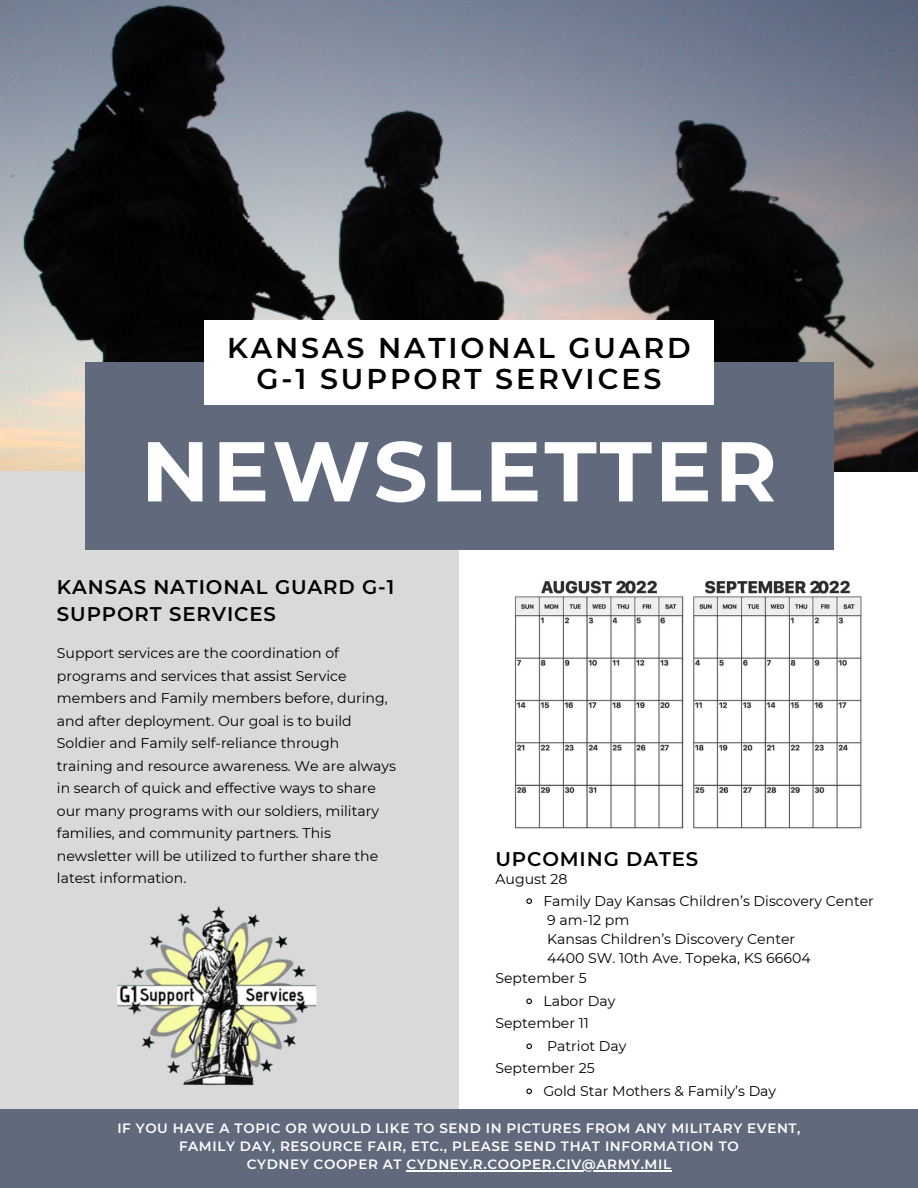
<style>
.page{position:relative;width:918px;height:1188px;background:#fff}
.page>*{position:absolute;margin:0;border:0;box-sizing:border-box;transform-origin:0 0}
.t1{font:700 84.6px "Montserrat";letter-spacing:.035em;color:#fff}
.t2{font:600 28.65px/30.3px "Montserrat";letter-spacing:.1em;color:#000;text-align:center}
.t3{font:600 19.8px/27.5px "Montserrat";letter-spacing:.045em;color:#000}
.t4{font:14.1px/22.5px "Montserrat";color:#000}
.t5{font:600 13.5px/18px "Montserrat";letter-spacing:.045em;color:#fff;text-align:center}
</style>
<div class="page">
<img style="left:0;top:0;width:918px;height:471px">
<div style="left:0;top:471px;width:459px;height:717px;background:#d9d9d9"></div>
<div style="left:85px;top:362px;width:748px;height:188px;background:#616a7d"></div>
<div style="left:204px;top:320px;width:510px;height:85px;background:#fff"></div>
<div style="left:0;top:1109px;width:918px;height:79px;background:#616a7d"></div>
<img style="left:515px;top:580px;width:347px;height:249px">
<img style="left:117px;top:897px;width:200px;height:199px;border-radius:50%">
<svg style="left:526px;top:898px;width:6px;height:6px"></svg>
<svg style="left:526px;top:998px;width:6px;height:7px"></svg>
<svg style="left:526px;top:1043px;width:6px;height:7px"></svg>
<svg style="left:526px;top:1088px;width:6px;height:7px"></svg>
<hr style="left:407px;top:1170px;width:265px;height:1px;background:#fff">
<h2 class="t2" style="left:227px;top:333px;width:465px">KANSAS NATIONAL GUARD<br>G-1 SUPPORT SERVICES</h2>
<h1 class="t1" style="left:141px;top:420px;width:637px">NEWSLETTER</h1>
<h3 class="t3" style="left:57px;top:573px;width:339px">KANSAS NATIONAL GUARD G-1<br>SUPPORT SERVICES</h3>
<p class="t4" style="left:57px;top:642px;width:341px">Support services are the coordination of programs and services that assist Service members and Family members before, during, and after deployment. Our goal is to build Soldier and Family self-reliance through training and resource awareness. We are always in search of quick and effective ways to share our many programs with our soldiers, military families, and community partners. This newsletter will be utilized to further share the latest information.</p>
<h3 class="t3" style="left:495px;top:845px;width:204px">UPCOMING DATES</h3>
<p class="t4" style="left:495px;top:868px;width:74px">August 28</p>
<p class="t4" style="left:547px;top:908px;width:84px">9 am-12 pm</p>
<p class="t4" style="left:547px;top:928px;width:250px">Kansas Children’s Discovery Center</p>
<p class="t4" style="left:547px;top:947px;width:265px">4400 SW. 10th Ave. Topeka, KS 66604</p>
<p class="t4" style="left:495px;top:967px;width:93px">September 5</p>
<p class="t4" style="left:495px;top:1012px;width:95px">September 11</p>
<p class="t4" style="left:495px;top:1057px;width:101px">September 25</p>
<p class="t4" style="left:543px;top:889px;width:332px">Family Day Kansas Children’s Discovery Center</p>
<p class="t4" style="left:543px;top:989px;width:73px">Labor Day</p>
<p class="t4" style="left:547px;top:1034px;width:81px">Patriot Day</p>
<p class="t4" style="left:543px;top:1079px;width:234px">Gold Star Mothers &amp; Family’s Day</p>
<p class="t5" style="left:117px;top:1119px;width:685px">IF YOU HAVE A TOPIC OR WOULD LIKE TO SEND IN PICTURES FROM ANY MILITARY EVENT,<br>FAMILY DAY, RESOURCE FAIR, ETC., PLEASE SEND THAT INFORMATION TO<br>CYDNEY COOPER AT CYDNEY.R.COOPER.CIV@ARMY.MIL</p>
</div>
